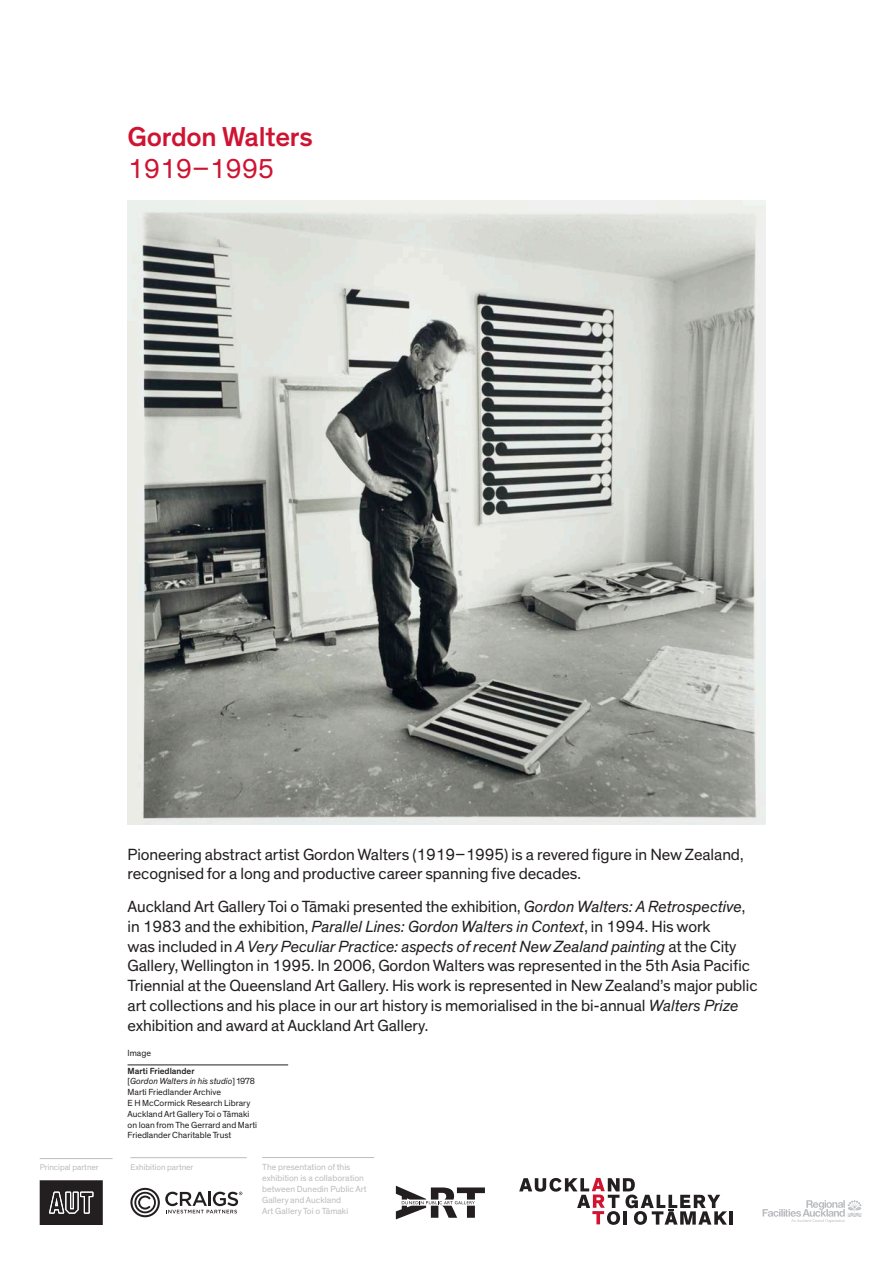
<style>
.page{position:relative;width:893px;height:1263px;background:#fff}
.page>*{position:absolute;margin:0;border:0;box-sizing:border-box;transform-origin:0 0}
.t1{font:500 27.75px "Theinhardt";letter-spacing:-.01em;color:#cf1432}
.t2{font:27.75px "Theinhardt";color:#cf1432}
.t3{font:16.5px/19.8px "Theinhardt";letter-spacing:-.005em;color:#231f20}
.t4{font:9px/10.8px "Theinhardt";color:#231f20}
.t5{font:9px/10.8px "Theinhardt";color:#bcbdc0}
.t6{font:8.55px "Theinhardt";letter-spacing:-.005em;color:#bcbdc0}
.s1{font-style:italic}
.s2{font-weight:500}
</style>
<div class="page">
<hr style="left:729px;top:1211px;width:4px;height:13px;background:#231f20">
<svg style="left:519px;top:1178px;width:208px;height:47px"></svg>
<hr style="left:262px;top:1157px;width:112px;height:1px;background:#bcbdc0">
<svg style="left:40px;top:1180px;width:63px;height:45px;background:#3f3b3c"></svg>
<hr style="left:40px;top:1158px;width:73px;height:1px;background:#bcbdc0">
<hr style="left:130px;top:1157px;width:117px;height:1px;background:#bcbdc0">
<svg style="left:396px;top:1186px;width:89px;height:33px"></svg>
<svg style="left:762px;top:1200px;width:100px;height:23px"></svg>
<svg style="left:130px;top:1188px;width:112px;height:29px"></svg>
<img style="left:128px;top:200px;width:638px;height:624px">
<hr style="left:128px;top:1065px;width:160px;height:1px;background:#231f20">
<h1 class="t1" style="left:128px;top:120px;width:187px">Gordon Walters</h1>
<h1 class="t2" style="left:128px;top:153px;width:148px">1919–1995</h1>
<p class="t3" style="left:128px;top:844px;width:617px">Pioneering abstract artist Gordon Walters (1919–1995) is a revered figure in New Zealand, recognised for a long and productive career spanning five decades.</p>
<p class="t3" style="left:128px;top:897px;width:631px">Auckland Art Gallery Toi o Tāmaki presented the exhibition, <span class="s1">Gordon Walters: A Retrospective</span>, in 1983 and the exhibition, <span class="s1">Parallel Lines: Gordon Walters in Context</span>, in 1994. His work<br>was included in <span class="s1">A Very Peculiar Practice: aspects of recent New Zealand painting</span> at the City Gallery, Wellington in 1995. In 2006, Gordon Walters was represented in the 5th Asia Pacific Triennial at the Queensland Art Gallery. His work is represented in New Zealand’s major public art collections and his place in our art history is memorialised in the bi-annual <span class="s1">Walters Prize </span>exhibition and award at Auckland Art Gallery.</p>
<p class="t4" style="left:128px;top:1065px;width:131px"><span class="s2">Marti Friedlander<br></span>[<span class="s1">Gordon Walters in his studio</span>] 1978<br>Marti Friedlander Archive<br>E H McCormick Research Library<br>Auckland Art Gallery Toi o Tāmaki on loan from The Gerrard and Marti<br>Friedlander Charitable Trust</p>
<p class="t4" style="left:128px;top:1048px;width:25px">Image</p>
<p class="t6" style="left:40px;top:1162px;width:61px">Principal partner</p>
<p class="t6" style="left:130px;top:1162px;width:65px">Exhibition partner</p>
<p class="t5" style="left:262px;top:1162px;width:106px">The presentation of this exhibition is a collaboration between Dunedin Public Art<br>Gallery and Auckland<br>Art Gallery Toi o Tāmaki</p>
</div>
